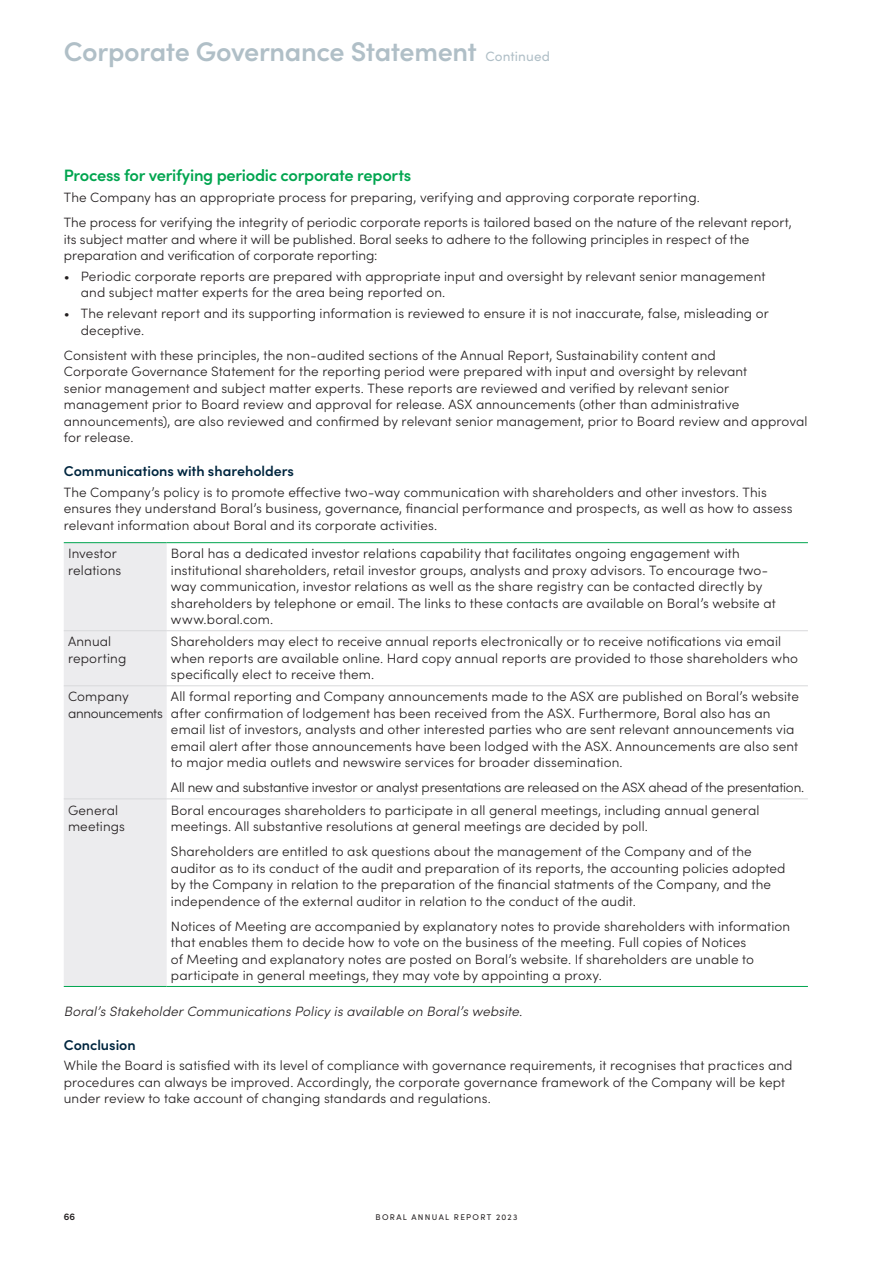
<style>
.page{position:relative;width:893px;height:1263px;background:#fff}
.page>*{position:absolute;margin:0;border:0;box-sizing:border-box;transform-origin:0 0}
.t1{font:600 27px "Sofia Pro";letter-spacing:-.015em;color:#b0bfc7}
.t2{font:600 16.5px "Sofia Pro";letter-spacing:-.015em;color:#00a54f}
.t3{font:600 14.25px "Sofia Pro";color:#00263f}
.t4{font:300 13.5px/16.5px "Sofia Pro";letter-spacing:.01em;color:#231f20}
.t5{font:300 13.5px "Sofia Pro";letter-spacing:-.015em;color:#231f20}
.t6{font:italic 300 13.5px "Sofia Pro";letter-spacing:.01em;color:#231f20}
.t7{font:300 13.5px/16.5px "Sofia Pro";letter-spacing:-.02em;color:#231f20}
.t8{font:600 9.75px "Sofia Pro";color:#231f20}
.t9{font:8.25px "Sofia Pro";letter-spacing:.16em;color:#231f20}
.s1{font-weight:400;font-size:13.5px}
</style>
<div class="page">
<div style="left:64px;top:543px;width:103px;height:443px;background:#ececee"></div>
<hr style="left:64px;top:542px;width:103px;height:1px;background:#00a54f">
<hr style="left:167px;top:542px;width:641px;height:1px;background:#00a54f">
<hr style="left:64px;top:799px;width:103px;height:1px;background:#d8d9db">
<hr style="left:167px;top:799px;width:641px;height:1px;background:#d8d9db">
<hr style="left:64px;top:630px;width:103px;height:1px;background:#d8d9db">
<hr style="left:167px;top:630px;width:641px;height:1px;background:#d8d9db">
<hr style="left:64px;top:685px;width:103px;height:1px;background:#d8d9db">
<hr style="left:167px;top:685px;width:641px;height:1px;background:#d8d9db">
<hr style="left:64px;top:986px;width:103px;height:1px;background:#00a54f">
<hr style="left:167px;top:986px;width:641px;height:1px;background:#00a54f">
<h1 class="t1" style="left:64px;top:31px;width:488px">Corporate Governance Statement <span class="s1">Continued</span></h1>
<p class="t2" style="left:64px;top:163px;width:349px">Process for verifying periodic corporate reports</p>
<p class="t4" style="left:64px;top:184px;width:729px;line-height:25px">The Company has an appropriate process for preparing, verifying and approving corporate reporting.<br>The process for verifying the integrity of periodic corporate reports is tailored based on the nature of the relevant report,</p>
<p class="t4" style="left:64px;top:230px;width:687px">its subject matter and where it will be published. Boral seeks to adhere to the following principles in respect of the preparation and verification of corporate reporting:</p>
<p class="t4" style="left:81px;top:267px;width:686px;text-indent:-17px">• Periodic corporate reports are prepared with appropriate input and oversight by relevant senior management and subject matter experts for the area being reported on.</p>
<p class="t4" style="left:81px;top:304px;width:689px;text-indent:-17px">• The relevant report and its supporting information is reviewed to ensure it is not inaccurate, false, misleading or deceptive.</p>
<p class="t4" style="left:64px;top:346px;width:745px">Consistent with these principles, the non-audited sections of the Annual Report, Sustainability content and<br>Corporate Governance Statement for the reporting period were prepared with input and oversight by relevant<br>senior management and subject matter experts. These reports are reviewed and verified by relevant senior management prior to Board review and approval for release. ASX announcements (other than administrative announcements), are also reviewed and confirmed by relevant senior management, prior to Board review and approval for release.</p>
<p class="t3" style="left:64px;top:460px;width:232px">Communications with shareholders</p>
<p class="t4" style="left:64px;top:483px;width:730px">The Company’s policy is to promote effective two-way communication with shareholders and other investors. This ensures they understand Boral’s business, governance, financial performance and prospects, as well as how to assess relevant information about Boral and its corporate activities.</p>
<p class="t4" style="left:68px;top:545px;width:55px">Investor relations</p>
<p class="t4" style="left:171px;top:545px;width:606px">Boral has a dedicated investor relations capability that facilitates ongoing engagement with institutional shareholders, retail investor groups, analysts and proxy advisors. To encourage two&shy;way communication, investor relations as well as the share registry can be contacted directly by shareholders by telephone or email. The links to these contacts are available on Boral’s website at www.boral.com.</p>
<p class="t4" style="left:68px;top:633px;width:60px">Annual reporting</p>
<p class="t4" style="left:171px;top:633px;width:629px">Shareholders may elect to receive annual reports electronically or to receive notifications via email when reports are available online. Hard copy annual reports are provided to those shareholders who specifically elect to receive them.</p>
<p class="t7" style="left:68px;top:688px;width:96px">Company announcements</p>
<p class="t4" style="left:171px;top:688px;width:629px">All formal reporting and Company announcements made to the ASX are published on Boral’s website after confirmation of lodgement has been received from the ASX. Furthermore, Boral also has an email list of investors, analysts and other interested parties who are sent relevant announcements via email alert after those announcements have been lodged with the ASX. Announcements are also sent to major media outlets and newswire services for broader dissemination.</p>
<p class="t5" style="left:171px;top:778px;width:635px">All new and substantive investor or analyst presentations are released on the ASX ahead of the presentation.</p>
<p class="t4" style="left:68px;top:801px;width:59px">General meetings</p>
<p class="t4" style="left:171px;top:801px;width:590px">Boral encourages shareholders to participate in all general meetings, including annual general meetings. All substantive resolutions at general meetings are decided by poll.</p>
<p class="t4" style="left:171px;top:842px;width:616px">Shareholders are entitled to ask questions about the management of the Company and of the auditor as to its conduct of the audit and preparation of its reports, the accounting policies adopted by the Company in relation to the preparation of the financial statments of the Company, and the independence of the external auditor in relation to the conduct of the audit.</p>
<p class="t4" style="left:171px;top:917px;width:621px">Notices of Meeting are accompanied by explanatory notes to provide shareholders with information that enables them to decide how to vote on the business of the meeting. Full copies of Notices<br>of Meeting and explanatory notes are posted on Boral’s website. If shareholders are unable to participate in general meetings, they may vote by appointing a proxy.</p>
<p class="t6" style="left:64px;top:1001px;width:460px">Boral’s Stakeholder Communications Policy is available on Boral’s website.</p>
<p class="t3" style="left:64px;top:1034px;width:73px">Conclusion</p>
<p class="t4" style="left:64px;top:1056px;width:730px">While the Board is satisfied with its level of compliance with governance requirements, it recognises that practices and procedures can always be improved. Accordingly, the corporate governance framework of the Company will be kept under review to take account of changing standards and regulations.</p>
<p class="t8" style="left:64px;top:1210px;width:13px">66</p>
<p class="t9" style="left:376px;top:1211px;width:143px">BORAL ANNUAL REPORT 2023</p>
</div>
